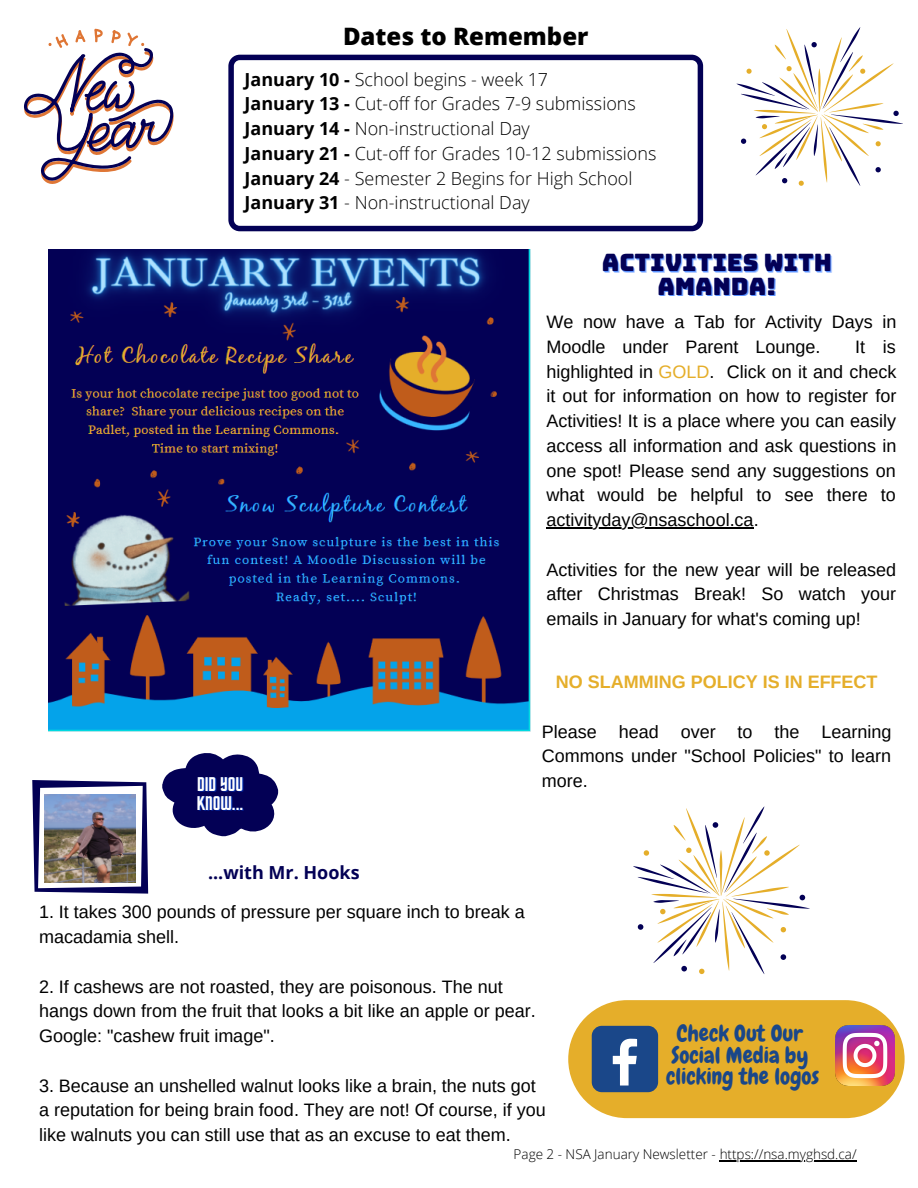
<style>
.page{position:relative;width:918px;height:1188px;background:#fff}
.page>*{position:absolute;margin:0;border:0;box-sizing:border-box;transform-origin:0 0}
.t1{font:24px/23.7px "Bungee";color:#030055;text-align:center}
.t2{font:800 24px "Open Sans";color:#000}
.t3{font:22.5px "Chewy";color:#1a4789}
.t4{font:19.95px/19.4px "Horta";color:#fff}
.t5{font:18px/24.8px "Arimo";color:#000}
.t6{font:300 18px "Open Sans";color:#000}
.t7{font:700 18px "Arimo";color:#e5ae2a}
.t8{font:700 18px "Open Sans";color:#030055}
.t9{font:300 13.5px "Open Sans";color:#000}
.s1{font-weight:700}
.s2{color:#e5ae2a}
</style>
<div class="page">
<svg style="left:228px;top:55px;width:475px;height:176px"></svg>
<div style="left:568px;top:1000px;width:337px;height:118px;background:#e5ae2a;border-radius:59px"></div>
<img style="left:835px;top:1026px;width:60px;height:59px">
<div style="left:592px;top:1026px;width:66px;height:66px;background:#1a4789;border-radius:10px"></div>
<svg style="left:613px;top:1039px;width:24px;height:47px"></svg>
<svg style="left:24px;top:29px;width:150px;height:155px"></svg>
<hr style="left:720px;top:1160px;width:137px;height:1px;background:#000">
<svg style="left:737px;top:27px;width:166px;height:159px"></svg>
<svg style="left:32px;top:780px;width:116px;height:114px"></svg>
<img style="left:45px;top:795px;width:91px;height:88px">
<svg style="left:162px;top:753px;width:116px;height:83px"></svg>
<hr style="left:546px;top:527px;width:208px;height:1px;background:#000">
<svg style="left:633px;top:807px;width:177px;height:167px"></svg>
<img style="left:49px;top:249px;width:481px;height:483px">
<p class="t2" style="left:343px;top:20px;width:247px">Dates to Remember</p>
<p class="t6" style="left:245px;top:67px;width:305px"><span class="s1">January 10 -</span> School begins - week 17</p>
<p class="t6" style="left:245px;top:91px;width:393px"><span class="s1">January 13 -</span> Cut-off for Grades 7-9 submissions</p>
<p class="t6" style="left:245px;top:116px;width:287px"><span class="s1">January 14 -</span> Non-instructional Day</p>
<p class="t6" style="left:245px;top:141px;width:413px"><span class="s1">January 21 -</span> Cut-off for Grades 10-12 submissions</p>
<p class="t6" style="left:245px;top:166px;width:389px"><span class="s1">January 24</span> - Semester 2 Begins for High School</p>
<p class="t6" style="left:245px;top:190px;width:287px"><span class="s1">January 31</span> - Non-instructional Day</p>
<p class="t4" style="left:197px;top:776px;width:48px">DID YOU<br>KNOW...</p>
<p class="t8" style="left:208px;top:860px;width:153px">...with Mr. Hooks</p>
<p class="t1" style="left:602px;top:251px;width:232px">ACTIVITIES WITH<br>AMANDA!</p>
<p class="t5" style="left:546px;top:309px;width:352px">We now have a Tab for Activity Days in<br>Moodle under Parent Lounge.</p>
<p class="t5" style="left:546px;top:334px;width:352px;text-align:justify;text-indent:309px">It is highlighted in <span class="s2">GOLD</span>. Click on it and check it out for information on how to register for Activities! It is a place where you can easily access all information and ask questions in one spot! Please send any suggestions on what would be helpful to see there to activityday@nsaschool.ca.</p>
<p class="t5" style="left:546px;top:557px;width:351px;text-align:justify">Activities for the new year will be released after Christmas Break! So watch your emails in January for what's coming up!</p>
<p class="t7" style="left:556px;top:672px;width:323px">NO SLAMMING POLICY IS IN EFFECT</p>
<p class="t5" style="left:542px;top:719px;width:351px;text-align:justify">Please head over to the Learning Commons under "School Policies" to learn more.</p>
<p class="t5" style="left:39px;top:900px;width:487px">1. It takes 300 pounds of pressure per square inch to break a macadamia shell.</p>
<p class="t5" style="left:39px;top:974px;width:498px">2. If cashews are not roasted, they are poisonous. The nut hangs down from the fruit that looks a bit like an apple or pear.<br>Google: "cashew fruit image".</p>
<p class="t5" style="left:39px;top:1073px;width:508px">3. Because an unshelled walnut looks like a brain, the nuts got a reputation for being brain food. They are not! Of course, if you like walnuts you can still use that as an excuse to eat them.</p>
<p class="t3" style="left:677px;top:1019px;width:128px">Check Out Our</p>
<p class="t3" style="left:672px;top:1041px;width:138px">Social Media by</p>
<p class="t3" style="left:666px;top:1062px;width:154px">clicking the logos</p>
<p class="t9" style="left:514px;top:1144px;width:345px">Page 2 - NSA January Newsletter - https://nsa.myghsd.ca/</p>
</div>
